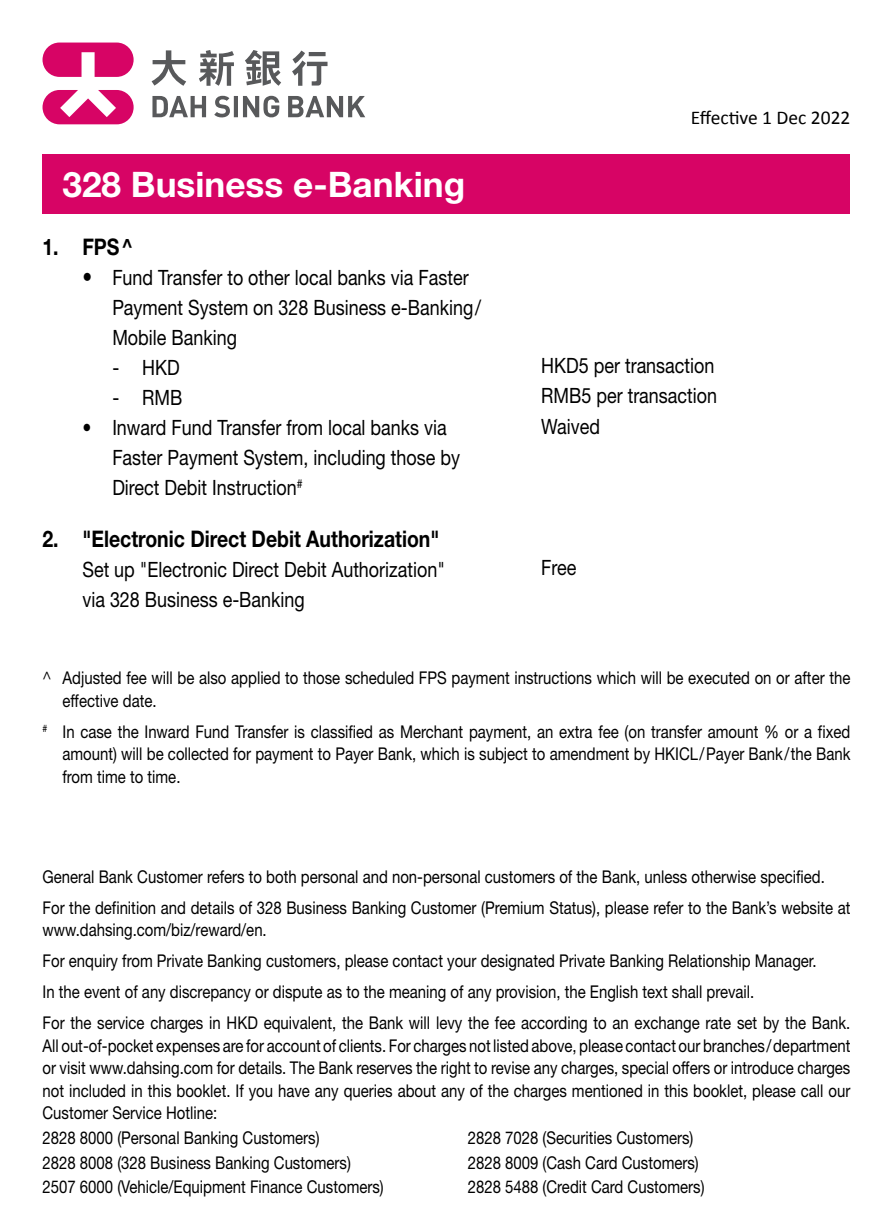
<style>
.page{position:relative;width:893px;height:1222px;background:#fff}
.page>*{position:absolute;margin:0;border:0;box-sizing:border-box;transform-origin:0 0}
.t1{font:700 35.25px "Helvetica Neue";color:#fff}
.t2{font:700 22.8px "Helvetica Neue";color:#000;scale:.85 1}
.t3{font:21.15px/30px "Helvetica Neue";color:#000;scale:.85 1}
.t4{font:19.5px "Calibri";color:#000}
.t5{font:17.55px/22.5px "Helvetica Neue";color:#000;scale:.85 1}
.s1{font-weight:700;font-size:22.8px}
</style>
<div class="page">
<svg style="left:43px;top:43px;width:91px;height:81px"></svg>
<svg style="left:152px;top:50px;width:213px;height:68px"></svg>
<div style="left:43px;top:154px;width:807px;height:60px;background:#d70465"></div>
<p class="t4" style="left:691px;top:106px;width:161px">Effective 1 Dec 2022</p>
<p class="t1" style="left:62px;top:162px;width:404px">328 Business e-Banking</p>
<h3 class="t2" style="left:43px;top:232px;width:108px">1. FPS^</h3>
<p class="t3" style="left:112px;top:262px;width:435px;text-indent:-30px"><span class="s1">•</span> Fund Transfer to other local banks via Faster<br>Payment System on 328 Business e-Banking/<br>Mobile Banking</p>
<p class="t3" style="left:112px;top:352px;width:81px">- HKD</p>
<p class="t3" style="left:541px;top:350px;width:205px">HKD5 per transaction</p>
<p class="t3" style="left:112px;top:382px;width:84px">- RMB</p>
<p class="t3" style="left:541px;top:380px;width:208px">RMB5 per transaction</p>
<p class="t3" style="left:82px;top:412px;width:430px">• Inward Fund Transfer from local banks via</p>
<p class="t3" style="left:541px;top:410px;width:71px">Waived</p>
<p class="t3" style="left:112px;top:442px;width:411px">Faster Payment System, including those by<br>Direct Debit Instruction<sup>#</sup></p>
<p class="t2" style="left:43px;top:524px;width:468px">2. "Electronic Direct Debit Authorization"</p>
<p class="t3" style="left:82px;top:554px;width:428px">Set up "Electronic Direct Debit Authorization"</p>
<p class="t3" style="left:541px;top:552px;width:43px">Free</p>
<p class="t3" style="left:82px;top:584px;width:263px">via 328 Business e-Banking</p>
<p class="t5" style="left:62px;top:666px;width:928px;text-indent:-20px">^ Adjusted fee will be also applied to those scheduled FPS payment instructions which will be executed on or after the effective date.</p>
<p class="t5" style="left:62px;top:720px;width:929px;text-align:justify;text-indent:-20px"><sup>#</sup> In case the Inward Fund Transfer is classified as Merchant payment, an extra fee (on transfer amount % or a fixed amount) will be collected for payment to Payer Bank, which is subject to amendment by HKICL/Payer Bank/the Bank from time to time.</p>
<p class="t5" style="left:43px;top:865px;width:922px">General Bank Customer refers to both personal and non-personal customers of the Bank, unless otherwise specified.</p>
<p class="t5" style="left:43px;top:896px;width:952px">For the definition and details of 328 Business Banking Customer (Premium Status), please refer to the Bank’s website at www.dahsing.com/biz/reward/en.</p>
<p class="t5" style="left:43px;top:949px;width:912px">For enquiry from Private Banking customers, please contact your designated Private Banking Relationship Manager.</p>
<p class="t5" style="left:43px;top:980px;width:839px">In the event of any discrepancy or dispute as to the meaning of any provision, the English text shall prevail.</p>
<p class="t5" style="left:43px;top:1011px;width:952px;text-align:justify">For the service charges in HKD equivalent, the Bank will levy the fee according to an exchange rate set by the Bank.<br>All out-of-pocket expenses are for account of clients. For charges not listed above, please contact our branches/department or visit www.dahsing.com for details. The Bank reserves the right to revise any charges, special offers or introduce charges not included in this booklet. If you have any queries about any of the charges mentioned in this booklet, please call our</p>
<p class="t5" style="left:43px;top:1101px;width:207px">Customer Service Hotline:</p>
<p class="t5" style="left:43px;top:1126px;width:327px">2828 8000 (Personal Banking Customers)</p>
<p class="t5" style="left:468px;top:1126px;width:267px">2828 7028 (Securities Customers)</p>
<p class="t5" style="left:43px;top:1150px;width:364px">2828 8008 (328 Business Banking Customers)</p>
<p class="t5" style="left:468px;top:1150px;width:273px">2828 8009 (Cash Card Customers)</p>
<p class="t5" style="left:43px;top:1175px;width:403px">2507 6000 (Vehicle/Equipment Finance Customers)</p>
<p class="t5" style="left:468px;top:1175px;width:280px">2828 5488 (Credit Card Customers)</p>
</div>
